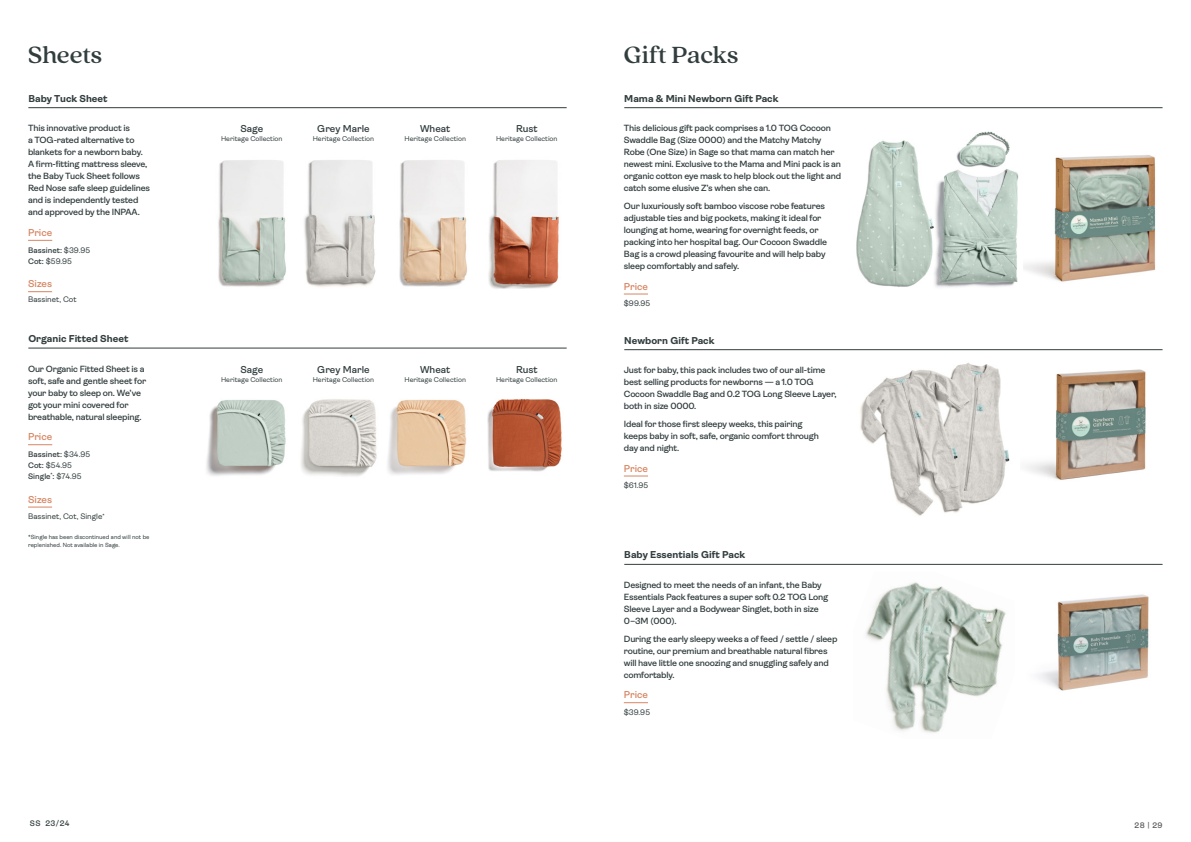
<style>
.page{position:relative;width:1191px;height:842px;background:#fff}
.page>*{position:absolute;margin:0;border:0;box-sizing:border-box;transform-origin:0 0}
.t1{font:500 26px "Quincy CF";letter-spacing:-.005em;color:#323d3e}
.t2{font:700 10px "Ambit";color:#323d3e}
.t3{font:600 10px "Ambit";color:#323d3e}
.t4{font:600 10px "Ambit";color:#d68663}
.t5{font:600 9px/12px "Ambit";letter-spacing:-.02em;color:#323d3e}
.t6{font:600 8px/11px "Ambit";color:#323d3e}
.t7{font:8px "Ambit";color:#323d3e}
.t8{font:600 8px "Ambit";color:#58595b}
.t9{font:7px "Ambit";color:#323d3e}
.t10{font:6px/7.2px "Ambit";color:#323d3e}
.s1{font-weight:400}
</style>
<div class="page">
<img style="left:218px;top:160px;width:158px;height:127px">
<img style="left:399px;top:160px;width:68px;height:127px">
<img style="left:488px;top:160px;width:71px;height:129px">
<hr style="left:28px;top:107px;width:538px;height:1px;background:#323d3e">
<hr style="left:28px;top:348px;width:538px;height:1px;background:#323d3e">
<svg style="left:28px;top:240px;width:24px;height:1px"></svg>
<svg style="left:28px;top:291px;width:24px;height:1px"></svg>
<svg style="left:28px;top:444px;width:24px;height:1px"></svg>
<svg style="left:28px;top:507px;width:24px;height:1px"></svg>
<img style="left:301px;top:398px;width:261px;height:78px">
<img style="left:206px;top:400px;width:80px;height:76px">
<hr style="left:624px;top:107px;width:538px;height:1px;background:#323d3e">
<hr style="left:624px;top:349px;width:538px;height:1px;background:#323d3e">
<hr style="left:624px;top:564px;width:538px;height:1px;background:#323d3e">
<svg style="left:624px;top:294px;width:24px;height:1px"></svg>
<svg style="left:624px;top:476px;width:24px;height:1px"></svg>
<svg style="left:624px;top:702px;width:24px;height:1px"></svg>
<img style="left:860px;top:363px;width:150px;height:153px">
<img style="left:866px;top:582px;width:140px;height:151px">
<img style="left:856px;top:131px;width:163px;height:156px">
<img style="left:1023px;top:155px;width:133px;height:127px">
<img style="left:1026px;top:369px;width:120px;height:111px">
<img style="left:1038px;top:594px;width:111px;height:97px">
<h1 class="t1" style="left:28px;top:40px;width:75px">Sheets</h1>
<p class="t2" style="left:28px;top:93px;width:81px">Baby Tuck Sheet</p>
<p class="t5" style="left:28px;top:122px;width:123px">This innovative product is<br>a TOG-rated alternative to blankets for a newborn baby.<br>A firm-fitting mattress sleeve, the Baby Tuck Sheet follows<br>Red Nose safe sleep guidelines and is independently tested and approved by the INPAA.</p>
<p class="t4" style="left:28px;top:227px;width:26px">Price</p>
<p class="t6" style="left:28px;top:244px;width:64px">Bassinet: <span class="s1">$39.95<br></span>Cot: <span class="s1">$59.95</span></p>
<p class="t4" style="left:28px;top:278px;width:26px">Sizes</p>
<p class="t7" style="left:28px;top:295px;width:50px">Bassinet, Cot</p>
<p class="t2" style="left:28px;top:333px;width:102px">Organic Fitted Sheet</p>
<p class="t5" style="left:28px;top:363px;width:120px">Our Organic Fitted Sheet is a soft, safe and gentle sheet for your baby to sleep on. We’ve got your mini covered for breathable, natural sleeping.</p>
<p class="t4" style="left:28px;top:431px;width:26px">Price</p>
<p class="t6" style="left:28px;top:449px;width:64px">Bassinet: <span class="s1">$34.95<br></span>Cot: <span class="s1">$54.95<br></span>Single<sup>*</sup>: <span class="s1">$74.95</span></p>
<p class="t4" style="left:28px;top:494px;width:26px">Sizes</p>
<p class="t7" style="left:28px;top:512px;width:78px">Bassinet, Cot, Single<sup>*</sup></p>
<p class="t10" style="left:28px;top:534px;width:123px">*Single has been discontinued and will not be replenished. Not available in Sage.</p>
<p class="t3" style="left:240px;top:123px;width:24px">Sage</p>
<p class="t9" style="left:221px;top:135px;width:63px">Heritage Collection</p>
<p class="t3" style="left:317px;top:123px;width:54px">Grey Marle</p>
<p class="t9" style="left:313px;top:135px;width:63px">Heritage Collection</p>
<p class="t3" style="left:420px;top:123px;width:32px">Wheat</p>
<p class="t9" style="left:404px;top:135px;width:63px">Heritage Collection</p>
<p class="t3" style="left:516px;top:123px;width:23px">Rust</p>
<p class="t9" style="left:496px;top:135px;width:63px">Heritage Collection</p>
<p class="t3" style="left:240px;top:364px;width:24px">Sage</p>
<p class="t9" style="left:221px;top:375px;width:63px">Heritage Collection</p>
<p class="t3" style="left:317px;top:364px;width:54px">Grey Marle</p>
<p class="t9" style="left:313px;top:375px;width:63px">Heritage Collection</p>
<p class="t3" style="left:420px;top:364px;width:32px">Wheat</p>
<p class="t9" style="left:404px;top:375px;width:63px">Heritage Collection</p>
<p class="t3" style="left:516px;top:364px;width:23px">Rust</p>
<p class="t9" style="left:496px;top:375px;width:63px">Heritage Collection</p>
<h1 class="t1" style="left:624px;top:40px;width:116px">Gift Packs</h1>
<p class="t2" style="left:624px;top:93px;width:155px">Mama &amp; Mini Newborn Gift Pack</p>
<p class="t5" style="left:624px;top:122px;width:219px">This delicious gift pack comprises a 1.0 TOG Cocoon Swaddle Bag (Size 0000) and the Matchy Matchy Robe (One Size) in Sage so that mama can match her newest mini. Exclusive to the Mama and Mini pack is an organic cotton eye mask to help block out the light and catch some elusive Z’s when she can.</p>
<p class="t5" style="left:624px;top:200px;width:205px">Our luxuriously soft bamboo viscose robe features adjustable ties and big pockets, making it ideal for lounging at home, wearing for overnight feeds, or packing into her hospital bag. Our Cocoon Swaddle Bag is a crowd pleasing favourite and will help baby sleep comfortably and safely.</p>
<p class="t4" style="left:624px;top:281px;width:26px">Price</p>
<p class="t7" style="left:624px;top:299px;width:28px">$99.95</p>
<p class="t2" style="left:624px;top:335px;width:92px">Newborn Gift Pack</p>
<p class="t5" style="left:624px;top:364px;width:214px">Just for baby, this pack includes two of our all-time best selling products for newborns — a 1.0 TOG Cocoon Swaddle Bag and 0.2 TOG Long Sleeve Layer, both in size 0000.</p>
<p class="t5" style="left:624px;top:418px;width:197px">Ideal for those first sleepy weeks, this pairing keeps baby in soft, safe, organic comfort through day and night.</p>
<p class="t4" style="left:624px;top:462px;width:26px">Price</p>
<p class="t7" style="left:624px;top:481px;width:26px">$61.95</p>
<p class="t2" style="left:624px;top:549px;width:122px">Baby Essentials Gift Pack</p>
<p class="t5" style="left:624px;top:579px;width:206px">Designed to meet the needs of an infant, the Baby Essentials Pack features a super soft 0.2 TOG Long Sleeve Layer and a Bodywear Singlet, both in size 0–3M (000).</p>
<p class="t5" style="left:624px;top:633px;width:215px">During the early sleepy weeks a of feed / settle / sleep routine, our premium and breathable natural fibres will have little one snoozing and snuggling safely and comfortably.</p>
<p class="t4" style="left:624px;top:689px;width:26px">Price</p>
<p class="t7" style="left:624px;top:708px;width:28px">$39.95</p>
<p class="t6" style="left:30px;top:818px;width:41px">SS 23/24</p>
<p class="t8" style="left:1134px;top:820px;width:30px">28 | 29</p>
</div>
